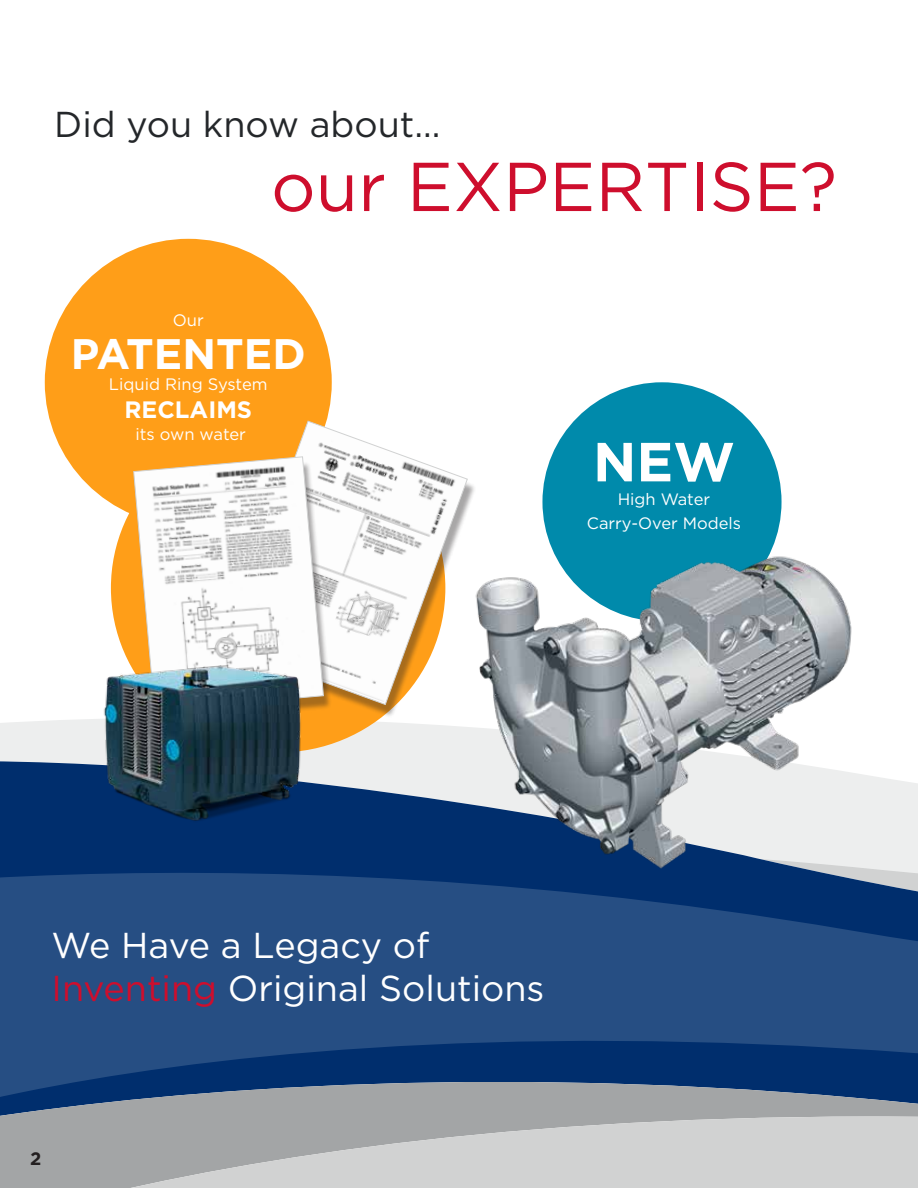
<style>
.page{position:relative;width:918px;height:1188px;background:#fff}
.page>*{position:absolute;margin:0;border:0;box-sizing:border-box;transform-origin:0 0}
.t1{font:69px "Gotham";color:#ce0e2d}
.t2{font:700 55.05px "Gotham";color:#fff}
.t3{font:700 42.6px "Gotham";color:#fff}
.t4{font:36px/43.5px "Gotham";color:#fff}
.t5{font:36px "Gotham";color:#24272a}
.t6{font:700 23.7px "Gotham";color:#fff}
.t7{font:700 18px "Gotham";color:#231f20}
.t8{font:16.65px "Gotham";color:#fff}
.t9{font:16.5px/24px "Gotham";color:#fff;text-align:center}
.s1{color:#ce0e2d}
</style>
<div class="page">
<svg style="left:0;top:718px;width:466px;height:43px;background:#eeefee"></svg>
<svg style="left:0;top:761px;width:918px;height:106px;background:#55739b"></svg>
<svg style="left:0;top:867px;width:918px;height:192px;background:#214980"></svg>
<svg style="left:0;top:1059px;width:918px;height:57px;background:#4a6487"></svg>
<svg style="left:0;top:1116px;width:918px;height:72px;background:#bec0c0"></svg>
<div style="left:111px;top:424px;width:334px;height:328px;background:#ff9e18;border-radius:50%"></div>
<div style="left:45px;top:239px;width:287px;height:287px;background:#ff9e18;border-radius:50%"></div>
<div style="left:542px;top:382px;width:240px;height:239px;background:#008aab;border-radius:50%"></div>
<div style="left:226px;top:426px;width:250px;height:292px;background:#231f20;opacity:.4"></div>
<svg style="left:226px;top:421px;width:242px;height:284px"></svg>
<div style="left:133px;top:461px;width:200px;height:263px;background:#231f20;opacity:.4"></div>
<svg style="left:133px;top:456px;width:191px;height:255px;background:#ece5db"></svg>
<img style="left:72px;top:637px;width:237px;height:224px">
<img style="left:466px;top:546px;width:391px;height:326px">
<p class="t5" style="left:54px;top:101px;width:388px">Did you know about…</p>
<h1 class="t1" style="left:271px;top:142px;width:567px">our EXPERTISE?</h1>
<p class="t8" style="left:173px;top:309px;width:33px">Our</p>
<p class="t3" style="left:71px;top:325px;width:236px">PATENTED</p>
<p class="t8" style="left:109px;top:373px;width:160px">Liquid Ring System</p>
<p class="t6" style="left:124px;top:394px;width:129px">RECLAIMS</p>
<p class="t8" style="left:135px;top:423px;width:112px">its own water</p>
<h2 class="t2" style="left:593px;top:425px;width:143px">NEW</h2>
<p class="t9" style="left:587px;top:487px;width:156px">High Water<br>Carry-Over Models</p>
<p class="t4" style="left:52px;top:922px;width:494px">We Have a Legacy of<br><span class="s1">Inventing</span> Original Solutions</p>
<p class="t7" style="left:30px;top:1147px;width:13px">2</p>
</div>
